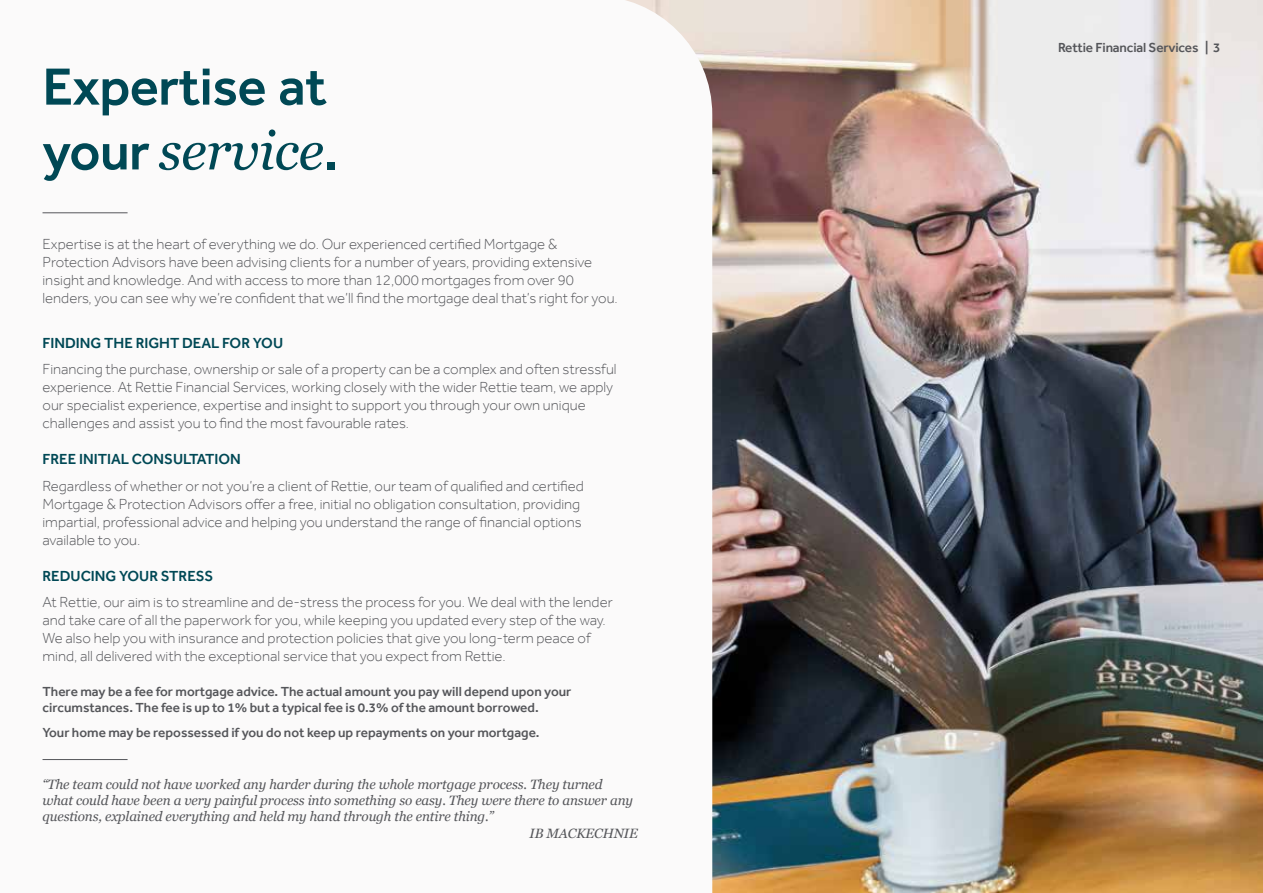
<style>
.page{position:relative;width:1263px;height:893px;background:#fff}
.page>*{position:absolute;margin:0;border:0;box-sizing:border-box;transform-origin:0 0}
.t1{font:italic 54px "Georgia";letter-spacing:-.01em;color:#004855}
.t2{font:500 54px "Effra";letter-spacing:-.01em;color:#004855}
.t3{font:300 15px/18px "Effra";color:#55565a}
.t4{font:500 15px "Effra";color:#004855}
.t5{font:italic 13.5px "Georgia";letter-spacing:-.01em;color:#55565a}
.t6{font:500 13.5px/16.2px "Effra";color:#55565a}
.s1{font-family:"Effra";font-weight:500;font-style:normal}
</style>
<div class="page">
<img style="left:712px;top:0;width:551px;height:893px">
<svg style="left:42px;top:0;width:670px;height:761px"></svg>
<hr style="left:43px;top:213px;width:85px;height:1px;background:#55565a">
<hr style="left:43px;top:759px;width:85px;height:1px;background:#55565a">
<h1 class="t2" style="left:43px;top:54px;width:286px">Expertise at</h1>
<h1 class="t1" style="left:43px;top:111px;width:297px"><span class="s1">your</span> service<span class="s1">.</span></h1>
<p class="t3" style="left:43px;top:235px;width:577px">Expertise is at the heart of everything we do. Our experienced certified Mortgage &amp; Protection Advisors have been advising clients for a number of years, providing extensive insight and knowledge. And with access to more than 12,000 mortgages from over 90 lenders, you can see why we’re confident that we’ll find the mortgage deal that’s right for you.</p>
<p class="t4" style="left:43px;top:334px;width:242px">FINDING THE RIGHT DEAL FOR YOU</p>
<p class="t3" style="left:43px;top:360px;width:576px">Financing the purchase, ownership or sale of a property can be a complex and often stressful experience. At Rettie Financial Services, working closely with the wider Rettie team, we apply our specialist experience, expertise and insight to support you through your own unique challenges and assist you to find the most favourable rates.</p>
<p class="t4" style="left:43px;top:450px;width:200px">FREE INITIAL CONSULTATION</p>
<p class="t3" style="left:43px;top:477px;width:543px">Regardless of whether or not you’re a client of Rettie, our team of qualified and certified Mortgage &amp; Protection Advisors offer a free, initial no obligation consultation, providing impartial, professional advice and helping you understand the range of financial options available to you.</p>
<p class="t4" style="left:43px;top:567px;width:172px">REDUCING YOUR STRESS</p>
<p class="t3" style="left:43px;top:593px;width:572px">At Rettie, our aim is to streamline and de-stress the process for you. We deal with the lender and take care of all the paperwork for you, while keeping you updated every step of the way.<br>We also help you with insurance and protection policies that give you long-term peace of mind, all delivered with the exceptional service that you expect from Rettie.</p>
<p class="t6" style="left:43px;top:683px;width:530px">There may be a fee for mortgage advice. The actual amount you pay will depend upon your circumstances. The fee is up to 1% but a typical fee is 0.3% of the amount borrowed.</p>
<p class="t6" style="left:43px;top:724px;width:498px">Your home may be repossessed if you do not keep up repayments on your mortgage.</p>
<p class="t5" style="left:43px;top:774px;width:562px">“The team could not have worked any harder during the whole mortgage process. They turned</p>
<p class="t5" style="left:43px;top:791px;width:592px">what could have been a very painful process into something so easy. They were there to answer any</p>
<p class="t5" style="left:43px;top:807px;width:453px">questions, explained everything and held my hand through the entire thing.”</p>
<p class="t5" style="left:530px;top:823px;width:110px">IB MACKECHNIE</p>
<p class="t6" style="left:1058px;top:39px;width:164px">Rettie Financial Services | 3</p>
</div>
